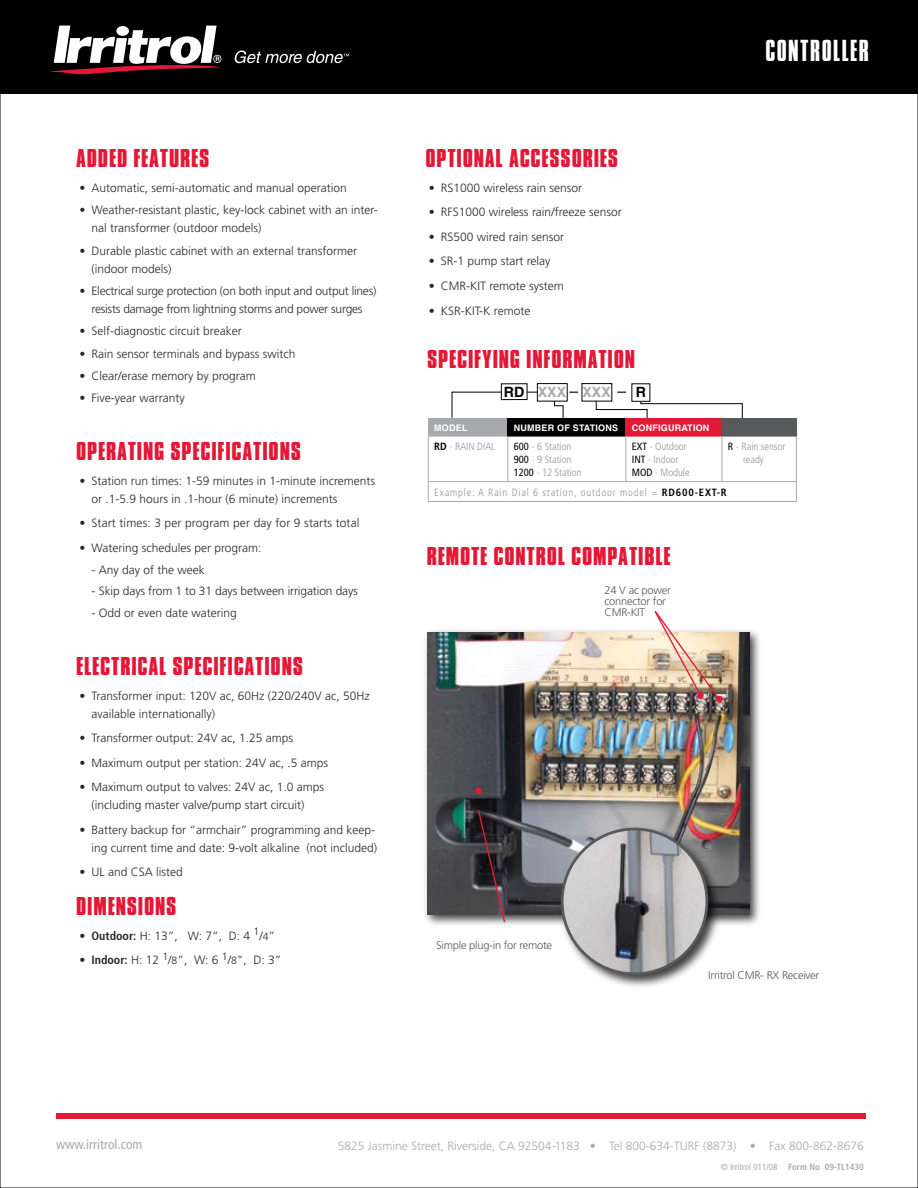
<style>
.page{position:relative;width:918px;height:1188px;background:#fff}
.page>*{position:absolute;margin:0;border:0;box-sizing:border-box;transform-origin:0 0}
.t1{font:26.55px "Compacta SHOP";letter-spacing:.08em;color:#fff}
.t2{font:700 22.5px "Compacta SHOP";letter-spacing:.065em;color:#e31836}
.t3{font:700 14.25px "Helvetica";letter-spacing:.005em;color:#a7a9ac}
.t4{font:700 14.25px "Helvetica";color:#000}
.t5{font:condensed 13.5px "Frutiger";color:#a7a9ac}
.t6{font:300 12px/18px "Frutiger";color:#29292a}
.t7{font:300 12px/18px "Frutiger";letter-spacing:-.02em;color:#29292a;text-align:center}
.t8{font:300 12px "Frutiger";color:#a7a9ac}
.t9{font:300 11.1px/11.1px "Frutiger";letter-spacing:-.02em;color:#58595b}
.t10{font:300 condensed 10.5px/12.6px "Frutiger";color:#939598}
.t11{font:300 condensed 10.5px "Frutiger";letter-spacing:.08em;color:#939598}
.t12{font:700 9px "Helvetica";letter-spacing:.02em;color:#fff}
.t13{font:condensed 9px "Frutiger";color:#a7a9ac}
.s1{font-weight:700;font-stretch:condensed}
.s2{font-size:10.5px}
.s3{color:#000}
.s4{font-weight:700;color:#000}
.s5{color:#a7a9ac}
.s6{font-weight:400;color:#000}
.s7{font-weight:700}
</style>
<div class="page">
<div style="left:56px;top:1113px;width:810px;height:6px;background:#e31836"></div>
<div style="left:0;top:0;width:918px;height:94px;background:#000"></div>
<svg style="left:48px;top:26px;width:174px;height:48px"></svg>
<svg style="left:234px;top:51px;width:115px;height:12px"></svg>
<svg style="left:452px;top:392px;width:111px;height:26px"></svg>
<div style="left:501px;top:384px;width:26px;height:16px;background:#fff"></div>
<div style="left:501px;top:384px;width:26px;height:16px;border:1px solid #000"></div>
<div style="left:537px;top:384px;width:30px;height:17px;background:#fff"></div>
<div style="left:537px;top:383px;width:30px;height:18px;border:1px solid #000"></div>
<div style="left:582px;top:383px;width:30px;height:18px;border:1px solid #000"></div>
<svg style="left:596px;top:392px;width:147px;height:26px"></svg>
<div style="left:632px;top:384px;width:18px;height:17px;background:#fff"></div>
<div style="left:632px;top:384px;width:18px;height:18px;border:1px solid #000"></div>
<div style="left:428px;top:418px;width:80px;height:19px;background:#a7a9ac"></div>
<div style="left:508px;top:418px;width:118px;height:19px;background:#000"></div>
<div style="left:626px;top:418px;width:96px;height:19px;background:#e31836"></div>
<div style="left:722px;top:418px;width:74px;height:19px;background:#58595b"></div>
<svg style="left:428px;top:437px;width:369px;height:65px"></svg>
<div style="left:423px;top:628px;width:341px;height:300px;background:#000;opacity:.75"></div>
<img style="left:427px;top:632px;width:322px;height:282px">
<div style="left:557px;top:824px;width:167px;height:167px;background:#000;opacity:.75"></div>
<img style="left:562px;top:829px;width:145px;height:145px;border-radius:50%">
<div style="left:561px;top:828px;width:147px;height:147px;border:3px solid #58595b;border-radius:50%"></div>
<svg style="left:477px;top:808px;width:29px;height:116px;background:#433a3f"></svg>
<div style="left:475px;top:787px;width:7px;height:7px;background:#e21d38;border-radius:50%"></div>
<img style="left:653px;top:611px;width:68px;height:91px">
<div style="left:697px;top:692px;width:7px;height:7px;background:#e21d38;border-radius:50%"></div>
<div style="left:716px;top:696px;width:7px;height:7px;background:#e21d38;border-radius:50%"></div>
<h2 class="t2" style="left:76px;top:144px;width:134px">ADDED FEATURES</h2>
<p class="t6" style="left:80px;top:179px;width:269px">• Automatic, semi-automatic and manual operation</p>
<p class="t6" style="left:92px;top:201px;width:288px;text-indent:-12px">• Weather-resistant plastic, key-lock cabinet with an inter&shy;nal transformer (outdoor models)</p>
<p class="t6" style="left:92px;top:241px;width:267px;text-indent:-12px">• Durable plastic cabinet with an external transformer (indoor models)</p>
<p class="t7" style="left:80px;top:282px;width:299px">• Electrical surge protection (on both input and output lines) resists damage from lightning storms and power surges</p>
<p class="t6" style="left:80px;top:322px;width:164px">• Self-diagnostic circuit breaker</p>
<p class="t6" style="left:80px;top:344px;width:218px">• Rain sensor terminals and bypass switch</p>
<p class="t6" style="left:80px;top:367px;width:178px">• Clear/erase memory by program</p>
<p class="t6" style="left:80px;top:389px;width:107px">• Five-year warranty</p>
<h2 class="t2" style="left:76px;top:437px;width:226px">OPERATING SPECIFICATIONS</h2>
<p class="t6" style="left:92px;top:472px;width:285px;text-indent:-12px">• Station run times: 1-59 minutes in 1-minute increments or .1-5.9 hours in .1-hour (6 minute) increments</p>
<p class="t6" style="left:80px;top:514px;width:282px">• Start times: 3 per program per day for 9 starts total</p>
<p class="t6" style="left:80px;top:539px;width:184px">• Watering schedules per program:</p>
<p class="t6" style="left:92px;top:560px;width:115px">- Any day of the week</p>
<p class="t6" style="left:92px;top:582px;width:268px">- Skip days from 1 to 31 days between irrigation days</p>
<p class="t6" style="left:92px;top:604px;width:147px">- Odd or even date watering</p>
<h2 class="t2" style="left:76px;top:652px;width:228px">ELECTRICAL SPECIFICATIONS</h2>
<p class="t6" style="left:92px;top:687px;width:280px;text-indent:-12px">• Transformer input: 120V ac, 60Hz (220/240V ac, 50Hz available internationally)</p>
<p class="t6" style="left:80px;top:729px;width:215px">• Transformer output: 24V ac, 1.25 amps</p>
<p class="t6" style="left:80px;top:754px;width:250px">• Maximum output per station: 24V ac, .5 amps</p>
<p class="t6" style="left:92px;top:778px;width:234px;text-indent:-12px">• Maximum output to valves: 24V ac, 1.0 amps (including master valve/pump start circuit)</p>
<p class="t6" style="left:80px;top:821px;width:299px;text-align:right">• Battery backup for “armchair” programming and keep&shy;ing current time and date: 9-volt alkaline (not included)</p>
<p class="t6" style="left:80px;top:863px;width:105px">• UL and CSA listed</p>
<h2 class="t2" style="left:76px;top:892px;width:101px">DIMENSIONS</h2>
<p class="t6" style="left:80px;top:927px;width:197px">• <span class="s1">Outdoor:</span> H: 13”, W: 7”, D: 4 <sup>1</sup>/<span class="s2">4</span>”</p>
<p class="t6" style="left:80px;top:951px;width:204px"><span class="s1">• Indoor:</span> H: 12 <sup>1</sup>/<span class="s2">8</span>”, W: 6 <sup>1</sup>/<span class="s2">8</span>”, D: 3”</p>
<h2 class="t2" style="left:426px;top:144px;width:193px">OPTIONAL ACCESSORIES</h2>
<p class="t6" style="left:429px;top:178px;width:155px">• RS1000 wireless rain sensor</p>
<p class="t6" style="left:429px;top:203px;width:194px">• RFS1000 wireless rain/freeze sensor</p>
<p class="t6" style="left:429px;top:227px;width:137px">• RS500 wired rain sensor</p>
<p class="t6" style="left:429px;top:252px;width:123px">• SR-1 pump start relay</p>
<p class="t6" style="left:429px;top:277px;width:137px">• CMR-KIT remote system</p>
<p class="t6" style="left:429px;top:301px;width:103px">• KSR-KIT-K remote</p>
<h1 class="t1" style="left:766px;top:33px;width:104px">CONTROLLER</h1>
<h2 class="t2" style="left:428px;top:345px;width:209px">SPECIFYING INFORMATION</h2>
<p class="t3" style="left:504px;top:383px;width:109px"><span class="s3">RD</span> XXX XXX</p>
<p class="t4" style="left:636px;top:383px;width:12px">R</p>
<p class="t12" style="left:434px;top:422px;width:35px">MODEL</p>
<p class="t12" style="left:514px;top:422px;width:106px">NUMBER OF STATIONS</p>
<p class="t12" style="left:632px;top:422px;width:79px">CONFIGURATION</p>
<p class="t10" style="left:434px;top:441px;width:63px"><span class="s4">RD</span> <span class="s5">-</span> RAIN DIAL</p>
<p class="t10" style="left:514px;top:441px;width:69px"><span class="s6">600</span> <span class="s5">-</span> 6 Station<br><span class="s6">900</span> <span class="s5">-</span> 9 Station<br><span class="s6">1200</span> <span class="s5">-</span> 12 Station</p>
<p class="t10" style="left:632px;top:441px;width:59px"><span class="s6">EXT</span> <span class="s5">-</span> Outdoor<br><span class="s6">INT</span> <span class="s5">-</span> Indoor<br><span class="s6">MOD</span> <span class="s5">-</span> Module</p>
<p class="t10" style="left:743px;top:441px;width:44px;text-indent:-15px"><span class="s6">R</span> <span class="s5">-</span> Rain sensor ready</p>
<p class="t11" style="left:434px;top:486px;width:294px">Example: A Rain Dial 6 station, outdoor model = <span class="s4">RD600-EXT-R</span></p>
<h2 class="t2" style="left:427px;top:542px;width:245px">REMOTE CONTROL COMPATIBLE</h2>
<p class="t9" style="left:605px;top:585px;width:68px">24 V ac power connector for<br>CMR-KIT</p>
<p class="t9" style="left:436px;top:940px;width:117px">Simple plug-in for remote</p>
<p class="t9" style="left:708px;top:970px;width:112px">Irritrol CMR- RX Receiver</p>
<p class="t5" style="left:56px;top:1136px;width:88px">www.irritrol.com</p>
<p class="t8" style="left:338px;top:1139px;width:528px">5825 Jasmine Street, Riverside, CA 92504-1183 • Tel 800-634-TURF (8873) • Fax 800-862-8676</p>
<p class="t13" style="left:721px;top:1162px;width:145px">© Irritrol 011/08 <span class="s7">Form No 09-TL1430</span></p>
</div>
